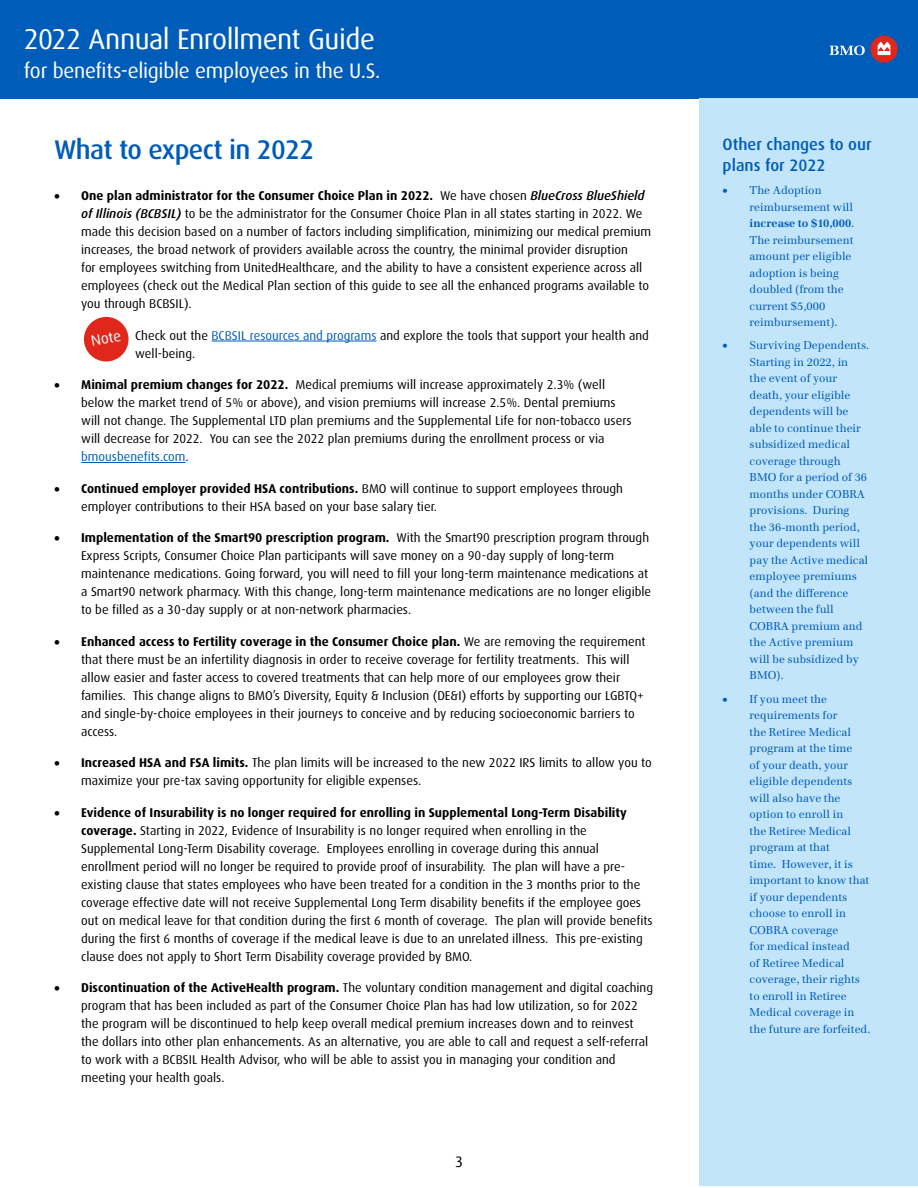
<style>
.page{position:relative;width:918px;height:1188px;background:#fff}
.page>*{position:absolute;margin:0;border:0;box-sizing:border-box;transform-origin:0 0}
.t1{font:28.5px "Dax Offc Pro";letter-spacing:-.015em;color:#fff}
.Centre_Main_Headin{font:500 27px "Dax";letter-spacing:-.02em;color:#005cb9}
.t2{font:21px "Dax";letter-spacing:-.015em;color:#fff}
.Sidebar_Black_Bull{font:500 16.5px/21px "Dax";color:#005cb9}
.Centre_Body{font:15px "Dax Offc Pro";color:#fff}
.t3{font:15px "Dax Offc Pro";color:#000}
.Centre_Body-2{font:12.75px/18px "Dax";color:#000}
.t4{font:11.25px/16.5px "Emona";color:#005cb9}
.s1{font-weight:700}
.s2{font-weight:500;font-style:italic}
.s3{color:#005cb9}
</style>
<div class="page">
<div style="left:0;top:0;width:918px;height:98px;background:#005cb9"></div>
<svg style="left:829px;top:46px;width:36px;height:9px"></svg>
<svg style="left:870px;top:36px;width:28px;height:27px"></svg>
<svg style="left:878px;top:42px;width:12px;height:13px"></svg>
<hr style="left:212px;top:341px;width:164px;height:1px;background:#005cb9">
<hr style="left:81px;top:462px;width:105px;height:1px;background:#005cb9">
<div style="left:84px;top:317px;width:45px;height:45px;background:#df271c;border-radius:50%"></div>
<h1 class="t1" style="left:24px;top:21px;width:353px">2022 Annual Enrollment Guide</h1>
<h3 class="t2" style="left:24px;top:59px;width:358px">for benefits-eligible employees in the U.S.</h3>
<h2 class="Centre_Main_Headin" style="left:54px;top:135px;width:262px">What to expect in 2022</h2>
<p class="Centre_Body-2" style="left:81px;top:187px;width:572px;text-indent:-27px">• <span class="s1">One plan administrator for the Consumer Choice Plan in 2022.</span> We have chosen <span class="s2">BlueCross BlueShield of Illinois (BCBSIL)</span> to be the administrator for the Consumer Choice Plan in all states starting in 2022. We made this decision based on a number of factors including simplification, minimizing our medical premium increases, the broad network of providers available across the country, the minimal provider disruption<br>for employees switching from UnitedHealthcare, and the ability to have a consistent experience across all employees (check out the Medical Plan section of this guide to see all the enhanced programs available to you through BCBSIL).</p>
<p class="Centre_Body-2" style="left:135px;top:326px;width:515px">Check out the <span class="s3">BCBSIL resources and programs</span> and explore the tools that support your health and well-being.</p>
<p class="Centre_Body-2" style="left:81px;top:376px;width:552px;text-indent:-27px">• <span class="s1">Minimal premium changes for 2022.</span> Medical premiums will increase approximately 2.3% (well below the market trend of 5% or above), and vision premiums will increase 2.5%. Dental premiums will not change. The Supplemental LTD plan premiums and the Supplemental Life for non-tobacco users will decrease for 2022. You can see the 2022 plan premiums during the enrollment process or via <span class="s3">bmousbenefits.com</span>.</p>
<p class="Centre_Body-2" style="left:81px;top:479px;width:543px;text-indent:-27px">• <span class="s1">Continued employer provided HSA contributions.</span> BMO will continue to support employees through employer contributions to their HSA based on your base salary tier.</p>
<p class="Centre_Body-2" style="left:81px;top:529px;width:572px;text-indent:-27px">• <span class="s1">Implementation of the Smart90 prescription program.</span> With the Smart90 prescription program through Express Scripts, Consumer Choice Plan participants will save money on a 90-day supply of long-term maintenance medications. Going forward, you will need to fill your long-term maintenance medications at a Smart90 network pharmacy. With this change, long-term maintenance medications are no longer eligible to be filled as a 30-day supply or at non-network pharmacies.</p>
<p class="Centre_Body-2" style="left:81px;top:632px;width:566px;text-indent:-27px">• <span class="s1">Enhanced access to Fertility coverage in the Consumer Choice plan.</span> We are removing the requirement that there must be an infertility diagnosis in order to receive coverage for fertility treatments. This will allow easier and faster access to covered treatments that can help more of our employees grow their families. This change aligns to BMO’s Diversity, Equity &amp; Inclusion (DE&amp;I) efforts by supporting our LGBTQ+ and single-by-choice employees in their journeys to conceive and by reducing socioeconomic barriers to access.</p>
<p class="Centre_Body-2" style="left:81px;top:754px;width:572px;text-indent:-27px">• <span class="s1">Increased HSA and FSA limits.</span> The plan limits will be increased to the new 2022 IRS limits to allow you to maximize your pre-tax saving opportunity for eligible expenses.</p>
<p class="Centre_Body-2" style="left:81px;top:803px;width:573px;text-indent:-27px">• <span class="s1">Evidence of Insurability is no longer required for enrolling in Supplemental Long-Term Disability coverage.</span> Starting in 2022, Evidence of Insurability is no longer required when enrolling in the Supplemental Long-Term Disability coverage. Employees enrolling in coverage during this annual enrollment period will no longer be required to provide proof of insurability. The plan will have a pre&shy;existing clause that states employees who have been treated for a condition in the 3 months prior to the coverage effective date will not receive Supplemental Long Term disability benefits if the employee goes out on medical leave for that condition during the first 6 month of coverage. The plan will provide benefits during the first 6 months of coverage if the medical leave is due to an unrelated illness. This pre-existing clause does not apply to Short Term Disability coverage provided by BMO.</p>
<p class="Centre_Body-2" style="left:81px;top:979px;width:573px;text-indent:-27px">• <span class="s1">Discontinuation of the ActiveHealth program.</span> The voluntary condition management and digital coaching program that has been included as part of the Consumer Choice Plan has had low utilization, so for 2022 the program will be discontinued to help keep overall medical premium increases down and to reinvest the dollars into other plan enhancements. As an alternative, you are able to call and request a self-referral to work with a BCBSIL Health Advisor, who will be able to assist you in managing your condition and meeting your health goals.</p>
<p class="Centre_Body" style="left:90px;top:331px;width:32px;rotate:-10deg">Note</p>
<p class="t3" style="left:455px;top:1153px;width:9px">3</p>
<p class="Sidebar_Black_Bull" style="left:723px;top:134px;width:151px">Other changes to our plans for 2022</p>
<p class="t4" style="left:750px;top:182px;width:106px;text-indent:-27px">• The Adoption reimbursement will <span class="s1">increase to $10,000</span>.<br>The reimbursement amount per eligible adoption is being doubled (from the current $5,000 reimbursement).</p>
<p class="t4" style="left:750px;top:337px;width:121px;text-indent:-27px">• Surviving Dependents.<br>Starting in 2022, in<br>the event of your death, your eligible dependents will be able to continue their subsidized medical coverage through<br>BMO for a period of 36 months under COBRA provisions. During<br>the 36-month period, your dependents will pay the Active medical employee premiums (and the difference between the full<br>COBRA premium and the Active premium will be subsidized by<br>BMO).</p>
<p class="t4" style="left:750px;top:690px;width:122px;text-indent:-27px">• If you meet the requirements for<br>the Retiree Medical program at the time<br>of your death, your eligible dependents will also have the option to enroll in<br>the Retiree Medical program at that<br>time. However, it is important to know that if your dependents choose to enroll in<br>COBRA coverage<br>for medical instead<br>of Retiree Medical coverage, their rights to enroll in Retiree<br>Medical coverage in the future are forfeited.</p>
</div>
